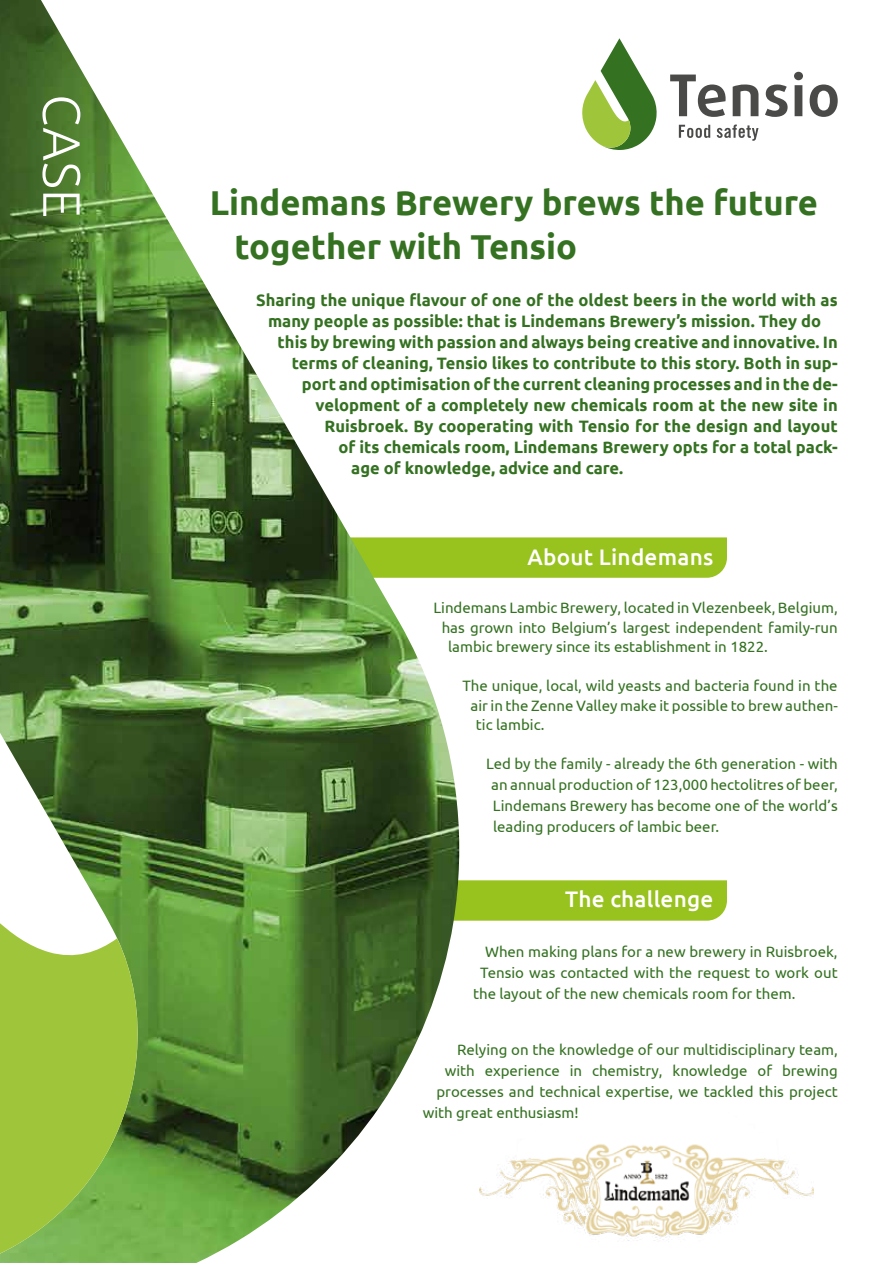
<style>
.page{position:relative;width:893px;height:1263px;background:#fff}
.page>*{position:absolute;margin:0;border:0;box-sizing:border-box;transform-origin:0 0}
.t1{font:300 52.5px "Ubuntu";color:#fff}
.t2{font:700 34.5px/43.5px "Ubuntu";color:#347121}
.t3{font:500 22.5px "Ubuntu";letter-spacing:.01em;color:#fff}
.t4{font:700 16.5px "Ubuntu";color:#347121}
.t5{font:15px/21px "Ubuntu";color:#347121;text-align:justify}
</style>
<div class="page">
<div style="left:466px;top:880px;width:261px;height:41px;background:#98c21d"></div>
<div style="left:466px;top:537px;width:261px;height:41px;background:#98c21d"></div>
<svg style="left:582px;top:38px;width:75px;height:112px"></svg>
<svg style="left:670px;top:75px;width:56px;height:42px"></svg>
<svg style="left:733px;top:84px;width:25px;height:32px"></svg>
<svg style="left:765px;top:84px;width:23px;height:33px"></svg>
<svg style="left:794px;top:72px;width:9px;height:44px"></svg>
<svg style="left:810px;top:84px;width:28px;height:33px"></svg>
<svg style="left:679px;top:125px;width:31px;height:13px"></svg>
<svg style="left:717px;top:125px;width:41px;height:16px"></svg>
<img style="left:0;top:0;width:466px;height:1263px">
<svg style="left:0;top:447px;width:140px;height:816px"></svg>
<img style="left:479px;top:1144px;width:334px;height:97px">
<h1 class="t1" style="left:94px;top:94px;width:125px;rotate:90deg">CASE</h1>
<h2 class="t2" style="left:235px;top:181px;width:585px;text-indent:-25px">Lindemans Brewery brews the future together with Tensio</h2>
<p class="t4" style="left:256px;top:290px;width:583px">Sharing the unique flavour of one of the oldest beers in the world with as</p>
<p class="t4" style="left:268px;top:311px;width:555px">many people as possible: that is Lindemans Brewery’s mission. They do</p>
<p class="t4" style="left:278px;top:332px;width:562px">this by brewing with passion and always being creative and innovative. In</p>
<p class="t4" style="left:292px;top:353px;width:547px">terms of cleaning, Tensio likes to contribute to this story. Both in sup-</p>
<p class="t4" style="left:302px;top:374px;width:537px">port and optimisation of the current cleaning processes and in the de-</p>
<p class="t4" style="left:316px;top:395px;width:524px">velopment of a completely new chemicals room at the new site in</p>
<p class="t4" style="left:325px;top:416px;width:515px">Ruisbroek. By cooperating with Tensio for the design and layout</p>
<p class="t4" style="left:338px;top:437px;width:501px">of its chemicals room, Lindemans Brewery opts for a total pack-</p>
<p class="t4" style="left:351px;top:458px;width:274px">age of knowledge, advice and care.</p>
<h3 class="t3" style="left:528px;top:543px;width:187px">About Lindemans</h3>
<p class="t5" style="left:433px;top:597px;width:406px">Lindemans Lambic Brewery, located in Vlezenbeek, Belgium,</p>
<p class="t5" style="left:442px;top:616px;width:397px">has grown into Belgium’s largest independent family-run</p>
<p class="t5" style="left:448px;top:636px;width:321px">lambic brewery since its establishment in 1822.</p>
<p class="t5" style="left:462px;top:675px;width:377px">The unique, local, wild yeasts and bacteria found in the</p>
<p class="t5" style="left:470px;top:694px;width:369px">air in the Zenne Valley make it possible to brew authen-</p>
<p class="t5" style="left:476px;top:714px;width:70px">tic lambic.</p>
<p class="t5" style="left:491px;top:752px;width:348px;text-indent:-5px">Led by the family - already the 6th generation - with an annual production of 123,000 hectolitres of beer, Lindemans Brewery has become one of the world’s leading producers of lambic beer.</p>
<h3 class="t3" style="left:565px;top:884px;width:150px">The challenge</h3>
<p class="t5" style="left:485px;top:941px;width:354px">When making plans for a new brewery in Ruisbroek,</p>
<p class="t5" style="left:480px;top:962px;width:359px">Tensio was contacted with the request to work out</p>
<p class="t5" style="left:473px;top:983px;width:324px">the layout of the new chemicals room for them.</p>
<p class="t5" style="left:457px;top:1038px;width:382px">Relying on the knowledge of our multidisciplinary team,</p>
<p class="t5" style="left:445px;top:1059px;width:394px">with experience in chemistry, knowledge of brewing</p>
<p class="t5" style="left:436px;top:1080px;width:403px">processes and technical expertise, we tackled this project</p>
<p class="t5" style="left:423px;top:1101px;width:157px">with great enthusiasm!</p>
</div>
